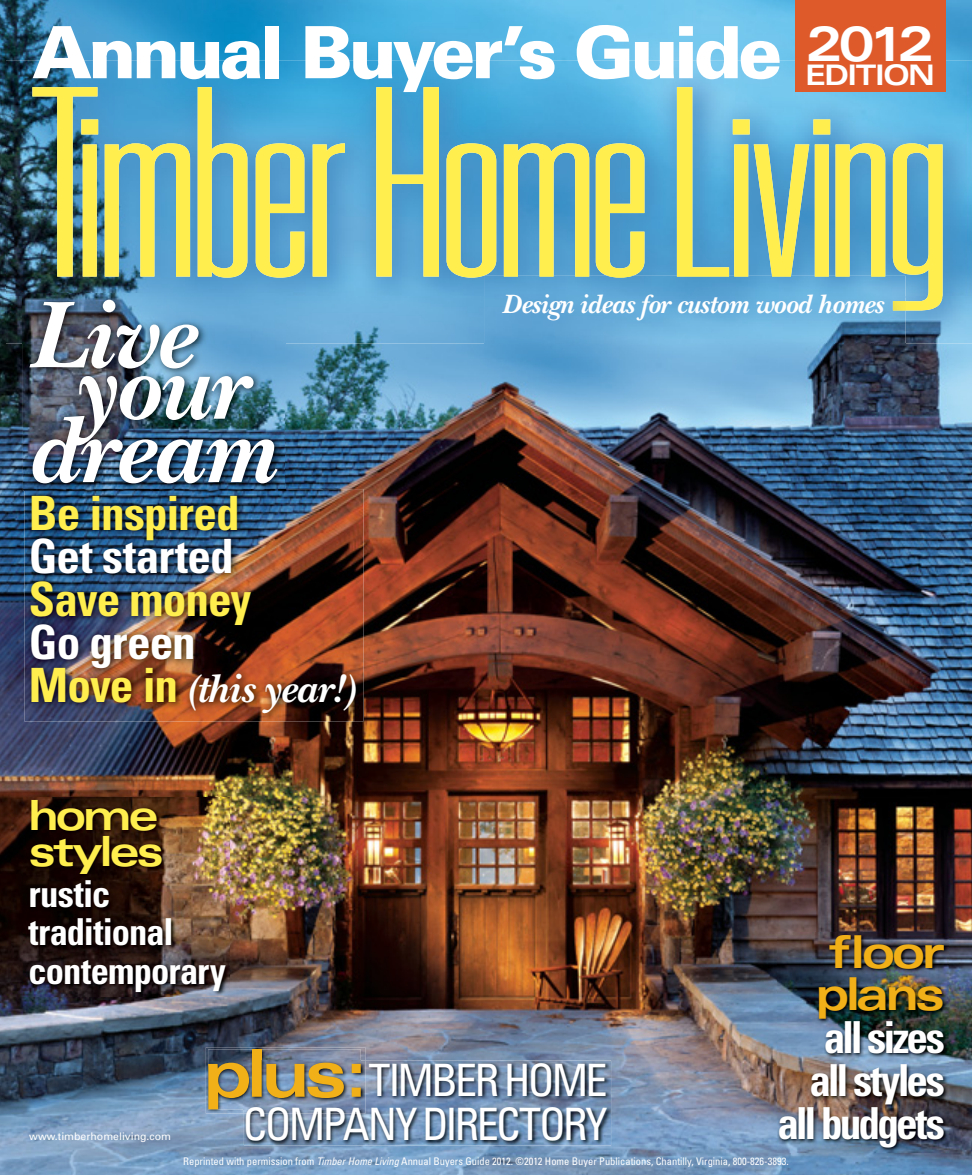
<style>
.page{position:relative;width:972px;height:1175px;background:#fff}
.page>*{position:absolute;margin:0;border:0;box-sizing:border-box;transform-origin:0 0}
.t1{font:italic 700 99px "New Baskerville";letter-spacing:-.015em;color:#fff}
.t2{font:900 72.15px "Univers";letter-spacing:-.055em;color:#fff}
.t3{font:700 condensed 47.25px "Univers";letter-spacing:-.025em;color:#ffee4e}
.t4{font:700 condensed 47.25px "Univers";letter-spacing:-.025em;color:#fff}
.t5{font:700 expanded 45.3px/42.9px "Univers";letter-spacing:-.075em;color:#f1af18}
.t6{font:condensed 44.7px/44.7px "Univers";letter-spacing:-.065em;color:#fff;text-align:right}
.t7{font:700 condensed 44.1px/42.9px "Univers";letter-spacing:-.07em;color:#fff;text-align:right}
.t8{font:700 expanded 41.7px/36px "Univers";letter-spacing:-.075em;color:#ffee4e}
.t9{font:italic 700 41.55px "New Baskerville";letter-spacing:-.01em;color:#fff}
.t10{font:700 condensed 37.2px/38.2px "Univers";letter-spacing:-.025em;color:#fff}
.t11{font:700 expanded 28.35px "Univers";letter-spacing:-.065em;color:#fff}
.t12{font:italic 700 27.6px "New Baskerville";letter-spacing:-.02em;color:#fff}
.t13{font:condensed 10.5px "Univers";color:#fff}
.t14{font:10.5px "Univers";color:#fff}
.s1{font-family:"Univers";font-style:normal;font-stretch:condensed;font-size:47.25px;color:#ffee4e}
.s2{font-style:italic}
</style>
<div class="page">
<img style="left:0;top:0;width:972px;height:1174px">
<img style="left:6px;top:61px;width:966px;height:235px">
<img style="left:6px;top:296px;width:17px;height:47px">
<img style="left:285px;top:310px;width:199px;height:33px">
<img style="left:906px;top:296px;width:66px;height:47px">
<svg style="left:32px;top:87px;width:911px;height:223px;background:#8bb9a3"></svg>
<img style="left:484px;top:343px;width:422px;height:1px">
<img style="left:484px;top:276px;width:422px;height:67px">
<img style="left:504px;top:276px;width:402px;height:34px">
<img style="left:777px;top:932px;width:172px;height:220px">
<img style="left:206px;top:1047px;width:159px;height:66px">
<img style="left:208px;top:1049px;width:153px;height:60px">
<div style="left:795px;top:0;width:151px;height:91px;background:#de5a2b"></div>
<img style="left:244px;top:1060px;width:367px;height:85px">
<img style="left:244px;top:1060px;width:121px;height:53px">
<img style="left:244px;top:1099px;width:117px;height:10px">
<img style="left:244px;top:1060px;width:117px;height:39px">
<img style="left:24px;top:489px;width:340px;height:232px">
<img style="left:23px;top:293px;width:262px;height:198px">
<img style="left:24px;top:489px;width:261px;height:2px">
<img style="left:26px;top:797px;width:204px;height:199px">
<h2 class="t2" style="left:32px;top:26px;width:904px">Annual Buyer’s Guide <sup>2012</sup></h2>
<h3 class="t11" style="left:806px;top:65px;width:131px">EDITION</h3>
<h1 class="t1" style="left:27px;top:301px;width:168px">Live</h1>
<h1 class="t1" style="left:76px;top:352px;width:172px">your</h1>
<h1 class="t1" style="left:27px;top:416px;width:249px">dream</h1>
<h3 class="t3" style="left:29px;top:495px;width:212px">Be inspired</h3>
<h3 class="t4" style="left:29px;top:538px;width:206px">Get started</h3>
<h3 class="t3" style="left:29px;top:581px;width:224px">Save money</h3>
<h3 class="t4" style="left:29px;top:624px;width:168px">Go green</h3>
<h3 class="t9" style="left:29px;top:674px;width:330px"><span class="s1">Move in</span>(this year!)</h3>
<h3 class="t12" style="left:502px;top:294px;width:383px">Design ideas for custom wood homes</h3>
<h3 class="t8" style="left:28px;top:800px;width:137px">home styles</h3>
<h3 class="t10" style="left:28px;top:878px;width:199px">rustic traditional contemporary</h3>
<p class="t14" style="left:29px;top:1132px;width:143px">www.timberhomeliving.com</p>
<h3 class="t6" style="left:243px;top:1061px;width:366px">TIMBER HOME<br>COMPANY DIRECTORY</h3>
<h3 class="t5" style="left:816px;top:934px;width:130px">floor plans</h3>
<h3 class="t7" style="left:778px;top:1020px;width:169px">all sizes all styles all budgets</h3>
<p class="t13" style="left:183px;top:1157px;width:607px">Reprinted with permission from <span class="s2">Timber Home Living</span> Annual Buyers Guide 2012. ©2012 Home Buyer Publications, Chantilly, Virginia, 800-826-3893.</p>
</div>
